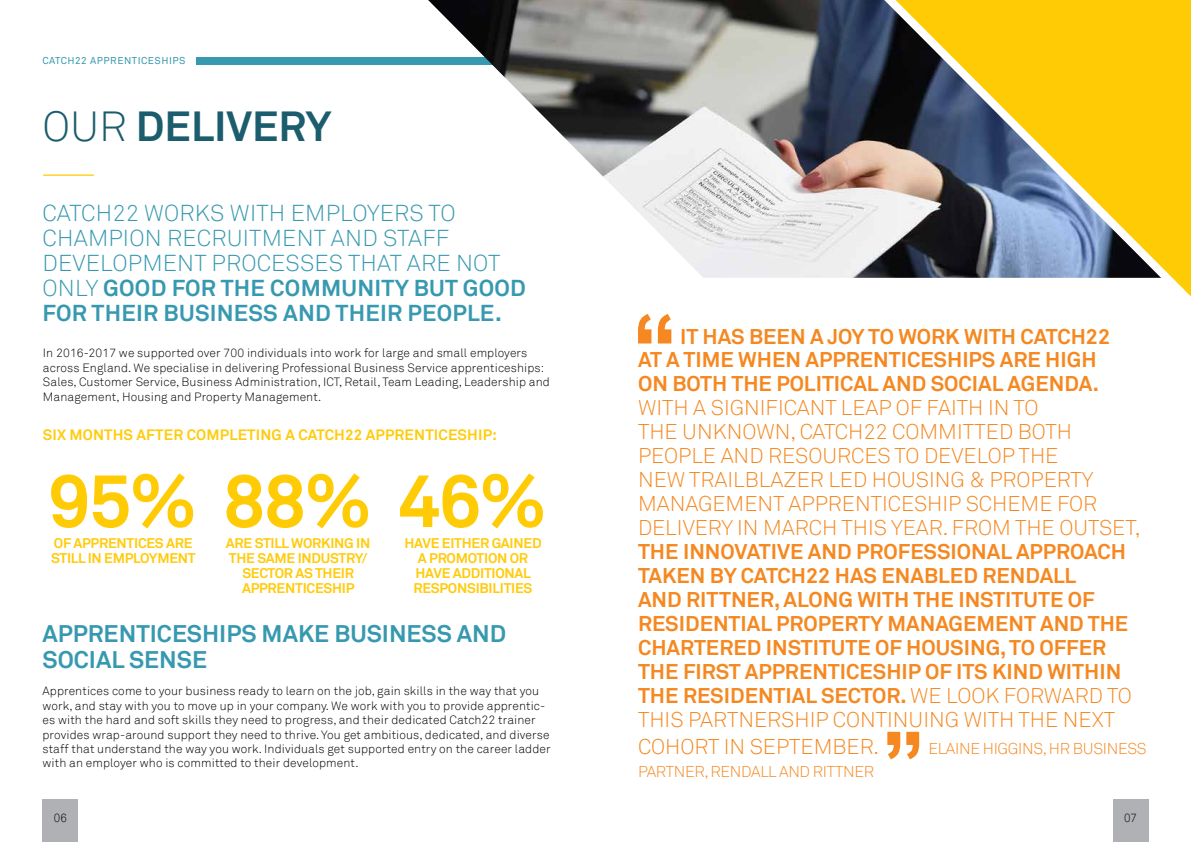
<style>
.page{position:relative;width:1191px;height:842px;background:#fff}
.page>*{position:absolute;margin:0;border:0;box-sizing:border-box;transform-origin:0 0}
.t1{font:700 74.1px "Akkurat";color:#ffcb05}
.t2{font:700 42px "Akkurat";color:#1b5d6c}
.t3{font:700 24px/26px "Akkurat";color:#3799b0}
.t4{font:300 23px/25px "Akkurat";letter-spacing:.01em;color:#3799b0}
.t5{font:700 21.3px/24px "Akkurat";color:#f58820}
.t6{font:300 21.3px/24px "Akkurat";color:#f58820}
.t7{font:300 15.7px "Akkurat";letter-spacing:-.02em;color:#f58820}
.t8{font:700 15px "Akkurat";letter-spacing:.01em;color:#ffcb0b}
.t9{font:700 14px/15px "Akkurat";letter-spacing:-.02em;color:#ffcb0b;text-align:center}
.t10{font:300 12px/14.4px "Akkurat";letter-spacing:.01em;color:#000}
.t11{font:300 12px "Akkurat";color:#050505;scale:.95 1}
.t12{font:9.9px "Akkurat";letter-spacing:.05em;color:#3799b0}
.s1{font-weight:300}
.s2{font-weight:700}
</style>
<div class="page">
<div style="left:196px;top:57px;width:357px;height:7px;background:#3799b0"></div>
<div style="left:43px;top:799px;width:35px;height:43px;background:#afb1b4"></div>
<div style="left:1112px;top:799px;width:36px;height:43px;background:#afb1b4"></div>
<svg style="left:638px;top:314px;width:33px;height:29px"></svg>
<svg style="left:887px;top:732px;width:32px;height:27px"></svg>
<img style="left:428px;top:0;width:436px;height:278px">
<svg style="left:864px;top:0;width:327px;height:297px"></svg>
<hr style="left:43px;top:174px;width:51px;height:2px;background:#ffcb05">
<p class="t12" style="left:43px;top:55px;width:144px">CATCH22 APPRENTICESHIPS</p>
<h2 class="t2" style="left:43px;top:100px;width:291px"><span class="s1">OUR</span> DELIVERY</h2>
<h3 class="t4" style="left:43px;top:201px;width:485px">CATCH22 WORKS WITH EMPLOYERS TO CHAMPION RECRUITMENT AND STAFF DEVELOPMENT PROCESSES THAT ARE NOT ONLY <span class="s2">GOOD FOR THE COMMUNITY BUT GOOD FOR THEIR BUSINESS AND THEIR PEOPLE.</span></h3>
<p class="t10" style="left:43px;top:346px;width:508px">In 2016-2017 we supported over 700 individuals into work for large and small employers across England. We specialise in delivering Professional Business Service apprenticeships:<br>Sales, Customer Service, Business Administration, ICT, Retail, Team Leading, Leadership and Management, Housing and Property Management.</p>
<p class="t8" style="left:43px;top:425px;width:455px">SIX MONTHS AFTER COMPLETING A CATCH22 APPRENTICESHIP:</p>
<h1 class="t1" style="left:48px;top:454px;width:500px">95% 88% 46%</h1>
<p class="t9" style="left:51px;top:535px;width:146px;text-align:left">OF APPRENTICES ARE<br>STILL IN EMPLOYMENT</p>
<p class="t9" style="left:226px;top:535px;width:146px">ARE STILL WORKING IN<br>THE SAME INDUSTRY/<br>SECTOR AS THEIR<br>APPRENTICESHIP</p>
<p class="t9" style="left:404px;top:535px;width:139px">HAVE EITHER GAINED<br>A PROMOTION OR<br>HAVE ADDITIONAL<br>RESPONSIBILITIES</p>
<h3 class="t3" style="left:43px;top:621px;width:465px">APPRENTICESHIPS MAKE BUSINESS AND<br>SOCIAL SENSE</h3>
<p class="t10" style="left:43px;top:684px;width:509px">Apprentices come to your business ready to learn on the job, gain skills in the way that you work, and stay with you to move up in your company. We work with you to provide apprentic&shy;es with the hard and soft skills they need to progress, and their dedicated Catch22 trainer provides wrap-around support they need to thrive. You get ambitious, dedicated, and diverse staff that understand the way you work. Individuals get supported entry on the career ladder with an employer who is committed to their development.</p>
<h3 class="t5" style="left:638px;top:324px;width:474px;text-indent:42px">IT HAS BEEN A JOY TO WORK WITH CATCH22<br>AT A TIME WHEN APPRENTICESHIPS ARE HIGH<br>ON BOTH THE POLITICAL AND SOCIAL AGENDA.</h3>
<h3 class="t6" style="left:638px;top:396px;width:504px">WITH A SIGNIFICANT LEAP OF FAITH IN TO<br>THE UNKNOWN, CATCH22 COMMITTED BOTH PEOPLE AND RESOURCES TO DEVELOP THE<br>NEW TRAILBLAZER LED HOUSING &amp; PROPERTY MANAGEMENT APPRENTICESHIP SCHEME FOR DELIVERY IN MARCH THIS YEAR. FROM THE OUTSET,</h3>
<p class="t5" style="left:638px;top:540px;width:495px">THE INNOVATIVE AND PROFESSIONAL APPROACH TAKEN BY CATCH22 HAS ENABLED RENDALL<br>AND RITTNER, ALONG WITH THE INSTITUTE OF RESIDENTIAL PROPERTY MANAGEMENT AND THE CHARTERED INSTITUTE OF HOUSING, TO OFFER THE FIRST APPRENTICESHIP OF ITS KIND WITHIN THE RESIDENTIAL SECTOR. <span class="s1">WE LOOK FORWARD TO THIS PARTNERSHIP CONTINUING WITH THE NEXT</span></p>
<h3 class="t6" style="left:638px;top:735px;width:243px">COHORT IN SEPTEMBER.</h3>
<h3 class="t7" style="left:928px;top:739px;width:220px">ELAINE HIGGINS, HR BUSINESS</h3>
<h3 class="t7" style="left:638px;top:762px;width:237px">PARTNER, RENDALL AND RITTNER</h3>
<p class="t11" style="left:54px;top:811px;width:15px">06</p>
<p class="t11" style="left:1124px;top:811px;width:15px">07</p>
</div>
